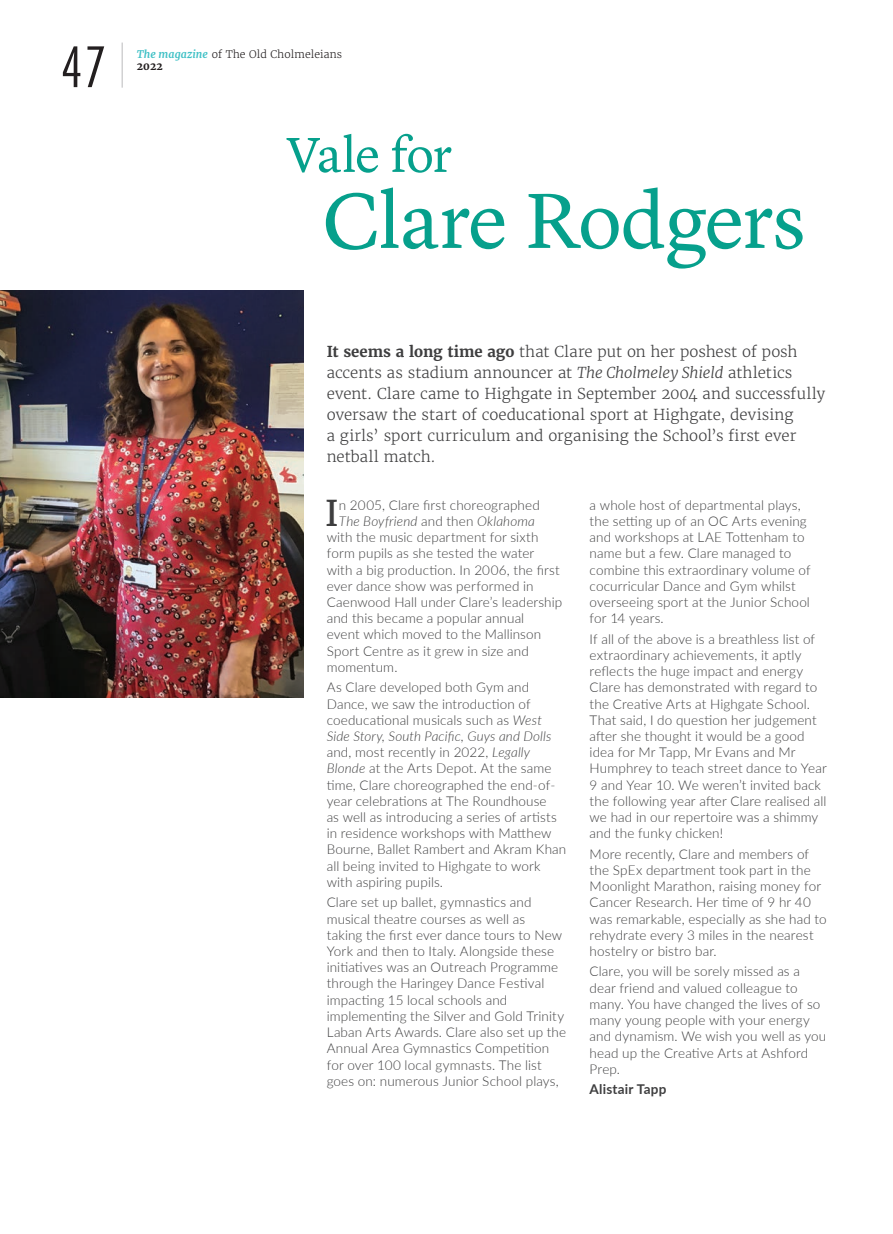
<style>
.page{position:relative;width:893px;height:1234px;background:#fff}
.page>*{position:absolute;margin:0;border:0;box-sizing:border-box;transform-origin:0 0}
.Bold_Italics{font:81px "Lyon Text";letter-spacing:-.02em;color:#06a08c}
.t1{font:300 condensed 54px "Futura Std";color:#231f20}
.Bold_Italics-2{font:51px "Lyon Text";letter-spacing:-.03em;color:#06a08c}
.Body_Copy__Without_I{font:35.25px "Merriweather";color:#3e3e3f}
.Intro_with_drop_cap{font:300 15px/21px "Merriweather";color:#3e3e3f}
.Body_Copy__Without_I-2{font:300 13.5px/16.2px "Lato";letter-spacing:.01em;color:#3e3e3f}
.Body_Copy__Without_I-3{font:italic 300 13.5px "Lato";letter-spacing:.01em;color:#3e3e3f}
.Body_Copy__Without_I-4{font:700 13.5px "Lato";letter-spacing:.01em;color:#3e3e3f}
.t2{font:300 10.5px/12.6px "Merriweather";letter-spacing:.01em;color:#231f20}
.s1{font-weight:700;font-style:italic;color:#41c1c6}
.s2{font-weight:700}
.s3{font-style:italic}
.s4{font-style:normal}
</style>
<div class="page">
<hr style="left:122px;top:43px;width:1px;height:45px;background:#bababc">
<img style="left:0;top:290px;width:303px;height:407px">
<h2 class="t1" style="left:61px;top:35px;width:48px">47</h2>
<p class="t2" style="left:137px;top:48px;width:207px"><span class="s1">The magazine</span> of The Old Cholmeleians<br><span class="s2">2022</span></p>
<p class="Bold_Italics-2" style="left:287px;top:116px;width:167px">Vale for</p>
<p class="Bold_Italics" style="left:322px;top:159px;width:485px">Clare Rodgers</p>
<p class="Intro_with_drop_cap" style="left:327px;top:341px;width:500px"><span class="s2">It seems a long time ago</span> that Clare put on her poshest of posh accents as stadium announcer at <span class="s3">The Cholmeley Shield</span> athletics event. Clare came to Highgate in September 2004 and successfully oversaw the start of coeducational sport at Highgate, devising<br>a girls’ sport curriculum and organising the School’s first ever netball match.</p>
<p class="Body_Copy__Without_I" style="left:325px;top:491px;width:16px">I</p>
<p class="Body_Copy__Without_I-2" style="left:339px;top:496px;width:202px">n 2005, Clare first choreographed</p>
<p class="Body_Copy__Without_I-3" style="left:339px;top:511px;width:197px">The Boyfriend <span class="s4">and then</span> Oklahoma</p>
<p class="Body_Copy__Without_I-2" style="left:327px;top:528px;width:213px">with the music department for sixth</p>
<p class="Body_Copy__Without_I-2" style="left:327px;top:545px;width:209px">form pupils as she tested the water</p>
<p class="Body_Copy__Without_I-2" style="left:327px;top:561px;width:234px">with a big production. In 2006, the first</p>
<p class="Body_Copy__Without_I-2" style="left:327px;top:577px;width:208px">ever dance show was performed in</p>
<p class="Body_Copy__Without_I-2" style="left:327px;top:593px;width:237px">Caenwood Hall under Clare’s leadership</p>
<p class="Body_Copy__Without_I-2" style="left:327px;top:609px;width:199px">and this became a popular annual</p>
<p class="Body_Copy__Without_I-2" style="left:327px;top:626px;width:216px">event which moved to the Mallinson</p>
<p class="Body_Copy__Without_I-2" style="left:327px;top:642px;width:204px">Sport Centre as it grew in size and</p>
<p class="Body_Copy__Without_I-2" style="left:327px;top:658px;width:72px">momentum.</p>
<p class="Body_Copy__Without_I-2" style="left:327px;top:678px;width:241px">As Clare developed both Gym and Dance, we saw the introduction of coeducational musicals such as <span class="s3">West Side Story, South Pacific, Guys and Dolls </span>and, most recently in 2022, <span class="s3">Legally Blonde</span> at the Arts Depot. At the same time, Clare choreographed the end-of&shy;year celebrations at The Roundhouse<br>as well as introducing a series of artists in residence workshops with Matthew Bourne, Ballet Rambert and Akram Khan all being invited to Highgate to work with aspiring pupils.</p>
<p class="Body_Copy__Without_I-2" style="left:327px;top:893px;width:241px">Clare set up ballet, gymnastics and musical theatre courses as well as<br>taking the first ever dance tours to New York and then to Italy. Alongside these initiatives was an Outreach Programme through the Haringey Dance Festival impacting 15 local schools and implementing the Silver and Gold Trinity Laban Arts Awards. Clare also set up the Annual Area Gymnastics Competition for over 100 local gymnasts. The list goes on: numerous Junior School plays,</p>
<p class="Body_Copy__Without_I-2" style="left:590px;top:496px;width:223px">a whole host of departmental plays, the setting up of an OC Arts evening and workshops at LAE Tottenham to name but a few. Clare managed to combine this extraordinary volume of cocurricular Dance and Gym whilst overseeing sport at the Junior School for 14 years.</p>
<p class="Body_Copy__Without_I-2" style="left:590px;top:630px;width:239px">If all of the above is a breathless list of extraordinary achievements, it aptly reflects the huge impact and energy Clare has demonstrated with regard to the Creative Arts at Highgate School.<br>That said, I do question her judgement after she thought it would be a good idea for Mr Tapp, Mr Evans and Mr Humphrey to teach street dance to Year 9 and Year 10. We weren’t invited back the following year after Clare realised all we had in our repertoire was a shimmy and the funky chicken!</p>
<p class="Body_Copy__Without_I-2" style="left:590px;top:845px;width:238px">More recently, Clare and members of the SpEx department took part in the Moonlight Marathon, raising money for Cancer Research. Her time of 9 hr 40 was remarkable, especially as she had to rehydrate every 3 miles in the nearest hostelry or bistro bar.</p>
<p class="Body_Copy__Without_I-2" style="left:590px;top:962px;width:238px">Clare, you will be sorely missed as a dear friend and valued colleague to many. You have changed the lives of so many young people with your energy and dynamism. We wish you well as you head up the Creative Arts at Ashford<br>Prep.</p>
<p class="Body_Copy__Without_I-4" style="left:590px;top:1079px;width:78px">Alistair Tapp</p>
</div>
